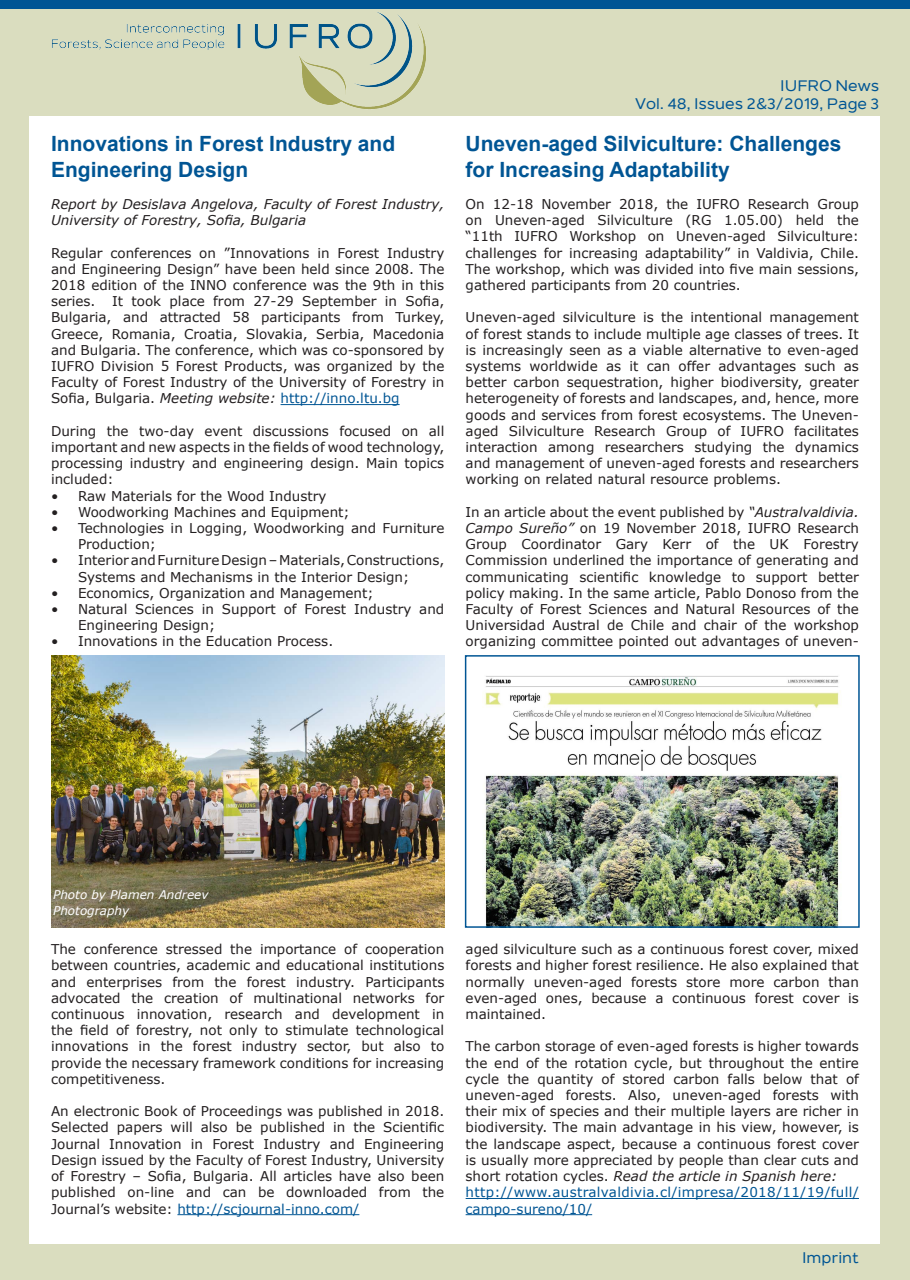
<style>
.page{position:relative;width:910px;height:1280px;background:#daddbf}
.page>*{position:absolute;margin:0;border:0;box-sizing:border-box;transform-origin:0 0}
.t1{font:700 21px/25.2px "Arial";color:#005594}
.t2{font:500 15px "Nolan";color:#005594}
.t3{font:13.5px/16.2px "Verdana";color:#231f20;text-align:justify}
.t4{font:italic 13.5px/16.2px "Verdana";color:#231f20}
.t5{font:13.5px/16.2px "Verdana";letter-spacing:.02em;color:#005594}
.t6{font:italic 12px/16.2px "Verdana";color:#fff}
.s1{font-style:italic}
.s2{color:#005594}
</style>
<div class="page">
<div style="left:30px;top:117px;width:850px;height:1127px;background:#fff"></div>
<img style="left:52px;top:12px;width:374px;height:97px">
<div style="left:0;top:0;width:910px;height:8px;background:#005594"></div>
<hr style="left:281px;top:404px;width:119px;height:1px;background:#005594">
<hr style="left:177px;top:1214px;width:182px;height:1px;background:#005594">
<img style="left:51px;top:656px;width:393px;height:271px">
<hr style="left:466px;top:1198px;width:393px;height:1px;background:#005594">
<hr style="left:466px;top:1214px;width:126px;height:1px;background:#005594">
<img style="left:484px;top:676px;width:356px;height:249px">
<div style="left:465px;top:655px;width:395px;height:273px;border:2px solid #005594"></div>
<p class="t1" style="left:51px;top:132px;width:346px">Innovations in Forest Industry and<br>Engineering Design</p>
<p class="t4" style="left:51px;top:196px;width:395px">Report by Desislava Angelova, Faculty of Forest Industry,<br>University of Forestry, Sofia, Bulgaria</p>
<p class="t3" style="left:51px;top:244px;width:395px">Regular conferences on ”Innovations in Forest Industry and Engineering Design” have been held since 2008. The 2018 edition of the INNO conference was the 9th in this series. It took place from 27-29 September in Sofia, Bulgaria, and attracted 58 participants from Turkey, Greece, Romania, Croatia, Slovakia, Serbia, Macedonia and Bulgaria. The conference, which was co-sponsored by IUFRO Division 5 Forest Products, was organized by the Faculty of Forest Industry of the University of Forestry in Sofia, Bulgaria. <span class="s1">Meeting website:</span> <span class="s2">http://inno.ltu.bg</span></p>
<p class="t3" style="left:51px;top:423px;width:395px">During the two-day event discussions focused on all important and new aspects in the fields of wood technology, processing industry and engineering design. Main topics included:</p>
<p class="t3" style="left:51px;top:487px;width:277px">• Raw Materials for the Wood Industry</p>
<p class="t3" style="left:51px;top:504px;width:300px">• Woodworking Machines and Equipment;</p>
<p class="t3" style="left:78px;top:520px;width:368px;text-indent:-27px">• Technologies in Logging, Woodworking and Furniture<br>Production;</p>
<p class="t3" style="left:78px;top:552px;width:368px;text-indent:-27px">• Interior and Furniture Design – Materials, Constructions,<br>Systems and Mechanisms in the Interior Design;</p>
<p class="t3" style="left:51px;top:585px;width:324px">• Economics, Organization and Management;</p>
<p class="t3" style="left:78px;top:601px;width:368px;text-indent:-27px">• Natural Sciences in Support of Forest Industry and<br>Engineering Design;</p>
<p class="t3" style="left:51px;top:633px;width:284px">• Innovations in the Education Process.</p>
<p class="t2" style="left:780px;top:77px;width:100px">IUFRO News</p>
<p class="t2" style="left:635px;top:95px;width:246px">Vol. 48, Issues 2&amp;3/2019, Page 3</p>
<p class="t1" style="left:466px;top:132px;width:377px">Uneven-aged Silviculture: Challenges for Increasing Adaptability</p>
<p class="t3" style="left:466px;top:196px;width:395px">On 12-18 November 2018, the IUFRO Research Group on Uneven-aged Silviculture (RG 1.05.00) held the “11th IUFRO Workshop on Uneven-aged Silviculture: challenges for increasing adaptability” in Valdivia, Chile.<br>The workshop, which was divided into five main sessions, gathered participants from 20 countries.</p>
<p class="t3" style="left:466px;top:309px;width:395px">Uneven-aged silviculture is the intentional management of forest stands to include multiple age classes of trees. It is increasingly seen as a viable alternative to even-aged systems worldwide as it can offer advantages such as better carbon sequestration, higher biodiversity, greater heterogeneity of forests and landscapes, and, hence, more goods and services from forest ecosystems. The Uneven&shy;aged Silviculture Research Group of IUFRO facilitates interaction among researchers studying the dynamics and management of uneven-aged forests and researchers working on related natural resource problems.</p>
<p class="t3" style="left:466px;top:504px;width:395px">In an article about the event published by <span class="s1">“Australvaldivia.<br>Campo Sureño”</span> on 19 November 2018, IUFRO Research Group Coordinator Gary Kerr of the UK Forestry Commission underlined the importance of generating and communicating scientific knowledge to support better policy making. In the same article, Pablo Donoso from the Faculty of Forest Sciences and Natural Resources of the Universidad Austral de Chile and chair of the workshop organizing committee pointed out advantages of uneven-</p>
<p class="t6" style="left:53px;top:886px;width:157px">Photo by Plamen Andreev<br>Photography</p>
<p class="t3" style="left:51px;top:941px;width:395px">The conference stressed the importance of cooperation between countries, academic and educational institutions and enterprises from the forest industry. Participants advocated the creation of multinational networks for continuous innovation, research and development in the field of forestry, not only to stimulate technological innovations in the forest industry sector, but also to provide the necessary framework conditions for increasing competitiveness.</p>
<p class="t3" style="left:51px;top:1103px;width:395px">An electronic Book of Proceedings was published in 2018.<br>Selected papers will also be published in the Scientific Journal Innovation in Forest Industry and Engineering Design issued by the Faculty of Forest Industry, University of Forestry – Sofia, Bulgaria. All articles have also been published on-line and can be downloaded from the Journal’s website: <span class="s2">http://scjournal-inno.com/</span></p>
<p class="t3" style="left:466px;top:941px;width:395px">aged silviculture such as a continuous forest cover, mixed forests and higher forest resilience. He also explained that normally uneven-aged forests store more carbon than even-aged ones, because a continuous forest cover is maintained.</p>
<p class="t3" style="left:466px;top:1038px;width:395px">The carbon storage of even-aged forests is higher towards the end of the rotation cycle, but throughout the entire cycle the quantity of stored carbon falls below that of uneven-aged forests. Also, uneven-aged forests with their mix of species and their multiple layers are richer in biodiversity. The main advantage in his view, however, is the landscape aspect, because a continuous forest cover is usually more appreciated by people than clear cuts and short rotation cycles. <span class="s1">Read the article in Spanish here:</span></p>
<p class="t5" style="left:466px;top:1184px;width:395px">http://www.australvaldivia.cl/impresa/2018/11/19/full/ campo-sureno/10/</p>
<p class="t2" style="left:802px;top:1248px;width:58px">Imprint</p>
</div>
